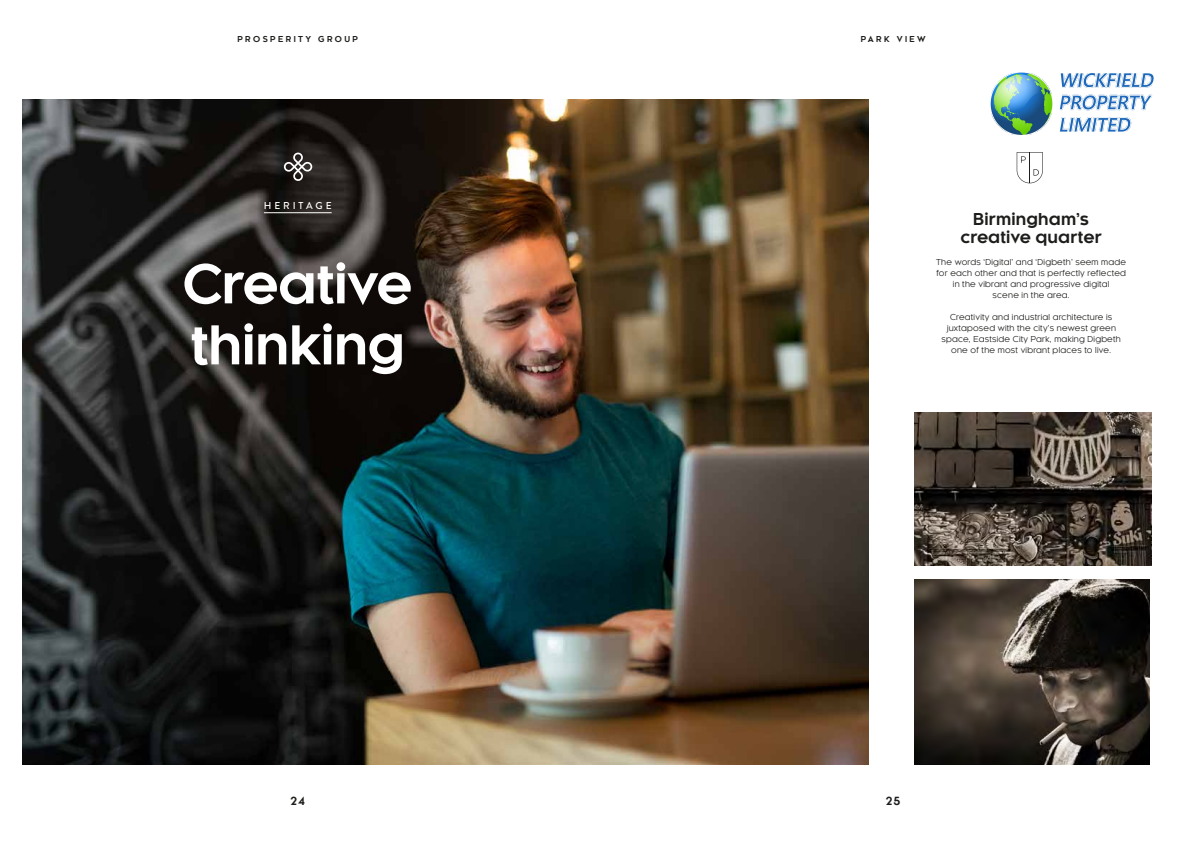
<style>
.page{position:relative;width:1191px;height:842px;background:#fff}
.page>*{position:absolute;margin:0;border:0;box-sizing:border-box;transform-origin:0 0}
.t1{font:700 52px/61px "Kessel 105";letter-spacing:-.015em;color:#fff}
.t2{font:700 16px/17.6px "Kessel 105";letter-spacing:.01em;color:#1d1d1b;text-align:center}
.t3{font:700 11px "Kessel 105";color:#1d1d1b}
.t4{font:500 10px "Brandon Grotesque";letter-spacing:.29em;color:#fff}
.t5{font:8px/11px "Kessel 105";letter-spacing:.03em;color:#1d1d1b;text-align:center}
.t6{font:700 8px "Kessel 105";letter-spacing:.3em;color:#1d1d1b}
</style>
<div class="page">
<img style="left:23px;top:99px;width:845px;height:665px">
<img style="left:914px;top:413px;width:237px;height:152px">
<img style="left:914px;top:579px;width:235px;height:185px">
<svg style="left:284px;top:152px;width:28px;height:29px"></svg>
<hr style="left:264px;top:212px;width:68px;height:1px;background:#fff">
<svg style="left:1016px;top:152px;width:26px;height:31px"></svg>
<img style="left:990px;top:72px;width:164px;height:63px">
<p class="t6" style="left:237px;top:35px;width:122px">PROSPERITY GROUP</p>
<p class="t6" style="left:860px;top:35px;width:66px">PARK VIEW</p>
<p class="t4" style="left:264px;top:199px;width:69px">HERITAGE</p>
<h1 class="t1" style="left:183px;top:254px;width:232px">Creative thinking</h1>
<h2 class="t2" style="left:960px;top:211px;width:143px">Birmingham’s creative quarter</h2>
<p class="t5" style="left:936px;top:256px;width:192px">The words ‘Digital’ and ‘Digbeth’ seem made for each other and that is perfectly reflected in the vibrant and progressive digital<br>scene in the area.</p>
<p class="t5" style="left:941px;top:311px;width:181px">Creativity and industrial architecture is juxtaposed with the city’s newest green space, Eastside City Park, making Digbeth one of the most vibrant places to live.</p>
<h3 class="t3" style="left:290px;top:794px;width:16px">24</h3>
<h3 class="t3" style="left:886px;top:794px;width:16px">25</h3>
</div>
